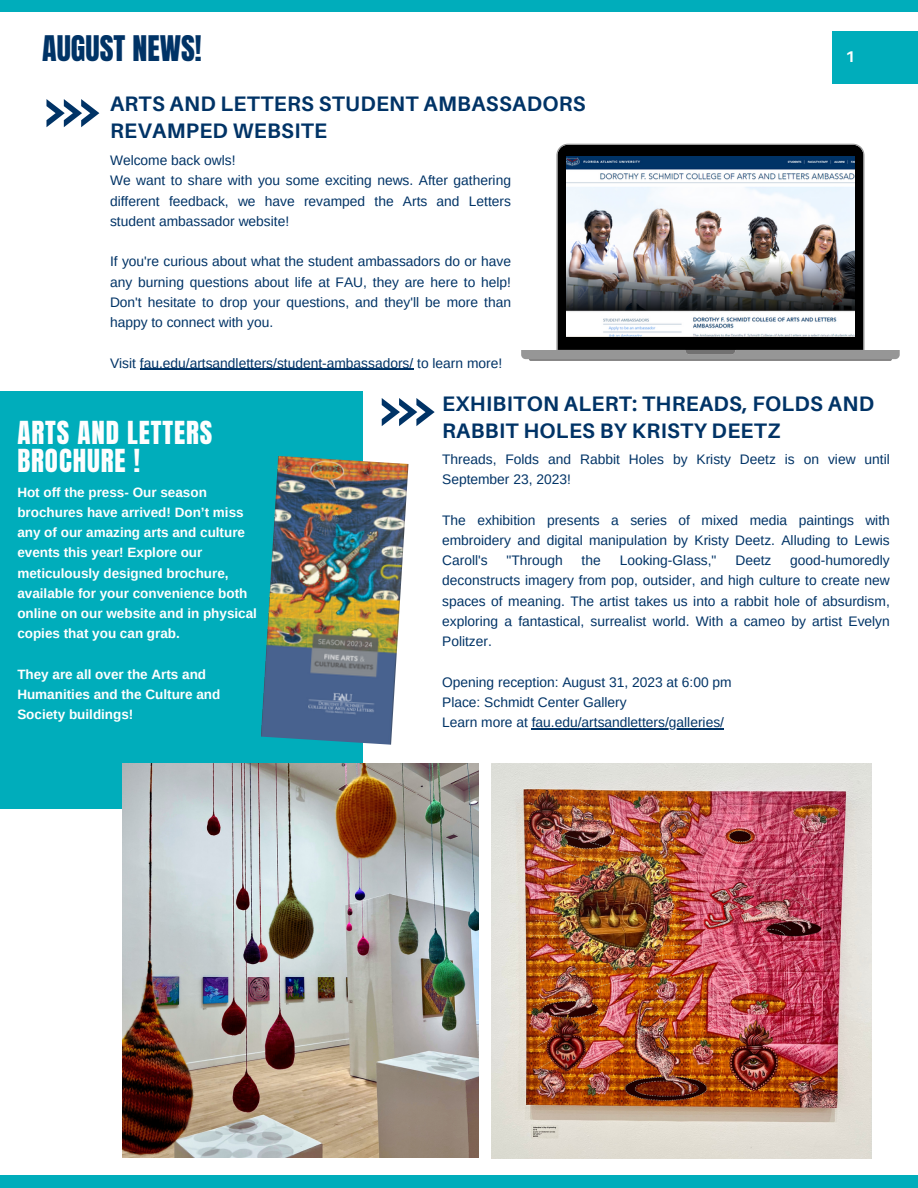
<style>
.page{position:relative;width:918px;height:1188px;background:#fff}
.page>*{position:absolute;margin:0;border:0;box-sizing:border-box;transform-origin:0 0}
.t1{font:30px "Anton";color:#036}
.t2{font:27px/28.2px "Anton";letter-spacing:.035em;color:#fefefe}
.t3{font:700 21px/27px "Aileron";letter-spacing:.015em;color:#036}
.t4{font:700 15.45px "Aileron";color:#fefefe}
.t5{font:13.8px/20.2px "Arimo";color:#036}
.t6{font:700 13.5px/20.2px "Arimo";color:#fff}
</style>
<div class="page">
<img style="left:491px;top:764px;width:380px;height:395px">
<div style="left:0;top:392px;width:363px;height:417px;background:#00adbb"></div>
<div style="left:0;top:0;width:918px;height:12px;background:#00adbb"></div>
<div style="left:0;top:1175px;width:918px;height:13px;background:#00adbb"></div>
<svg style="left:382px;top:398px;width:52px;height:28px"></svg>
<div style="left:833px;top:32px;width:85px;height:52px;background:#00adbb"></div>
<svg style="left:521px;top:144px;width:379px;height:215px"></svg>
<svg style="left:529px;top:350px;width:363px;height:11px"></svg>
<img style="left:567px;top:157px;width:287px;height:179px">
<svg style="left:46px;top:99px;width:53px;height:28px"></svg>
<img style="left:123px;top:764px;width:355px;height:393px">
<img style="left:261px;top:456px;width:148px;height:289px">
<hr style="left:140px;top:369px;width:273px;height:1px;background:#036">
<hr style="left:532px;top:728px;width:192px;height:1px;background:#036">
<h1 class="t1" style="left:42px;top:27px;width:161px">AUGUST NEWS!</h1>
<h3 class="t3" style="left:110px;top:90px;width:477px">ARTS AND LETTERS STUDENT AMBASSADORS<br>REVAMPED WEBSITE</h3>
<p class="t5" style="left:110px;top:150px;width:403px">Welcome back owls!<br>We want to share with you some exciting news. After gathering different feedback, we have revamped the Arts and Letters student ambassador website!</p>
<p class="t5" style="left:110px;top:251px;width:403px;text-align:justify">If you're curious about what the student ambassadors do or have any burning questions about life at FAU, they are here to help!<br>Don't hesitate to drop your questions, and they'll be more than happy to connect with you.</p>
<p class="t5" style="left:110px;top:353px;width:394px">Visit fau.edu/artsandletters/student-ambassadors/ to learn more!</p>
<p class="t4" style="left:846px;top:47px;width:11px">1</p>
<h2 class="t2" style="left:17px;top:419px;width:197px">ARTS AND LETTERS<br>BROCHURE !</h2>
<p class="t6" style="left:17px;top:482px;width:241px">Hot off the press- Our season brochures have arrived! Don’t miss any of our amazing arts and culture events this year! Explore our meticulously designed brochure, available for your convenience both online on our website and in physical copies that you can grab.</p>
<p class="t6" style="left:17px;top:664px;width:205px">They are all over the Arts and<br>Humanities and the Culture and<br>Society buildings!</p>
<h3 class="t3" style="left:442px;top:389px;width:433px">EXHIBITON ALERT: THREADS, FOLDS AND<br>RABBIT HOLES BY KRISTY DEETZ</h3>
<p class="t5" style="left:442px;top:449px;width:449px">Threads, Folds and Rabbit Holes by Kristy Deetz is on view until<br>September 23, 2023!</p>
<p class="t5" style="left:442px;top:510px;width:449px;text-align:justify">The exhibition presents a series of mixed media paintings with embroidery and digital manipulation by Kristy Deetz. Alluding to Lewis Caroll's</p>
<p class="t5" style="left:442px;top:550px;width:449px;text-align:justify;text-indent:348px">good-humoredly deconstructs imagery from pop, outsider, and high culture to create new spaces of meaning. The artist takes us into a rabbit hole of absurdism, exploring a fantastical, surrealist world. With a cameo by artist Evelyn Politzer.</p>
<p class="t5" style="left:442px;top:672px;width:291px">Opening reception: August 31, 2023 at 6:00 pm<br>Place: Schmidt Center Gallery<br>Learn more at fau.edu/artsandletters/galleries/</p>
<p class="t5" style="left:507px;top:550px;width:58px">"Through</p>
<p class="t5" style="left:582px;top:550px;width:21px">the</p>
<p class="t5" style="left:620px;top:550px;width:98px">Looking-Glass,"</p>
<p class="t5" style="left:735px;top:550px;width:38px">Deetz</p>
</div>
